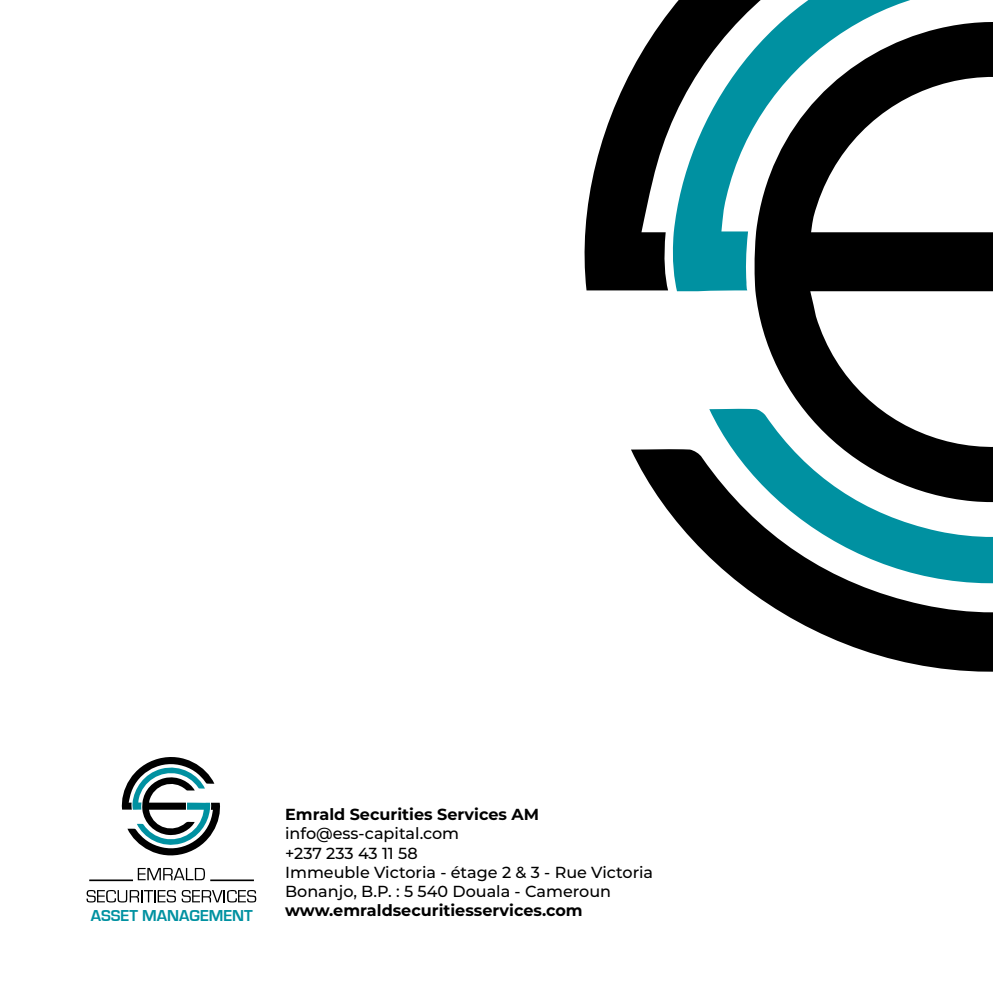
<style>
.page{position:relative;width:993px;height:993px;background:#fff}
.page>*{position:absolute;margin:0;border:0;box-sizing:border-box;transform-origin:0 0}
.t1{font:700 16.4px "Eurostile";color:#0091a1}
.t2{font:500 16px/19.2px "Montserrat";color:#000}
.t3{font:700 16px "Montserrat";color:#000}
</style>
<div class="page">
<svg style="left:630px;top:290px;width:362px;height:382px"></svg>
<svg style="left:584px;top:9px;width:87px;height:281px;fill:#000"></svg>
<svg style="left:671px;top:0;width:321px;height:291px"></svg>
<svg style="left:709px;top:232px;width:283px;height:386px"></svg>
<svg style="left:138px;top:867px;width:67px;height:13px"></svg>
<svg style="left:86px;top:890px;width:170px;height:12px"></svg>
<svg style="left:121px;top:757px;width:99px;height:99px"></svg>
<hr style="left:210px;top:879px;width:44px;height:1px;background:#000">
<hr style="left:89px;top:879px;width:44px;height:1px;background:#000">
<p class="t3" style="left:285px;top:802px;width:255px">Emrald Securities Services AM</p>
<p class="t2" style="left:285px;top:823px;width:369px">info@ess-capital.com<br>+237 233 43 11 58<br>Immeuble Victoria - étage 2 &amp; 3 - Rue Victoria<br>Bonanjo, B.P. : 5 540 Douala - Cameroun</p>
<p class="t1" style="left:91px;top:906px;width:164px">ASSET MANAGEMENT</p>
<p class="t3" style="left:285px;top:898px;width:299px">www.emraldsecuritiesservices.com</p>
</div>
